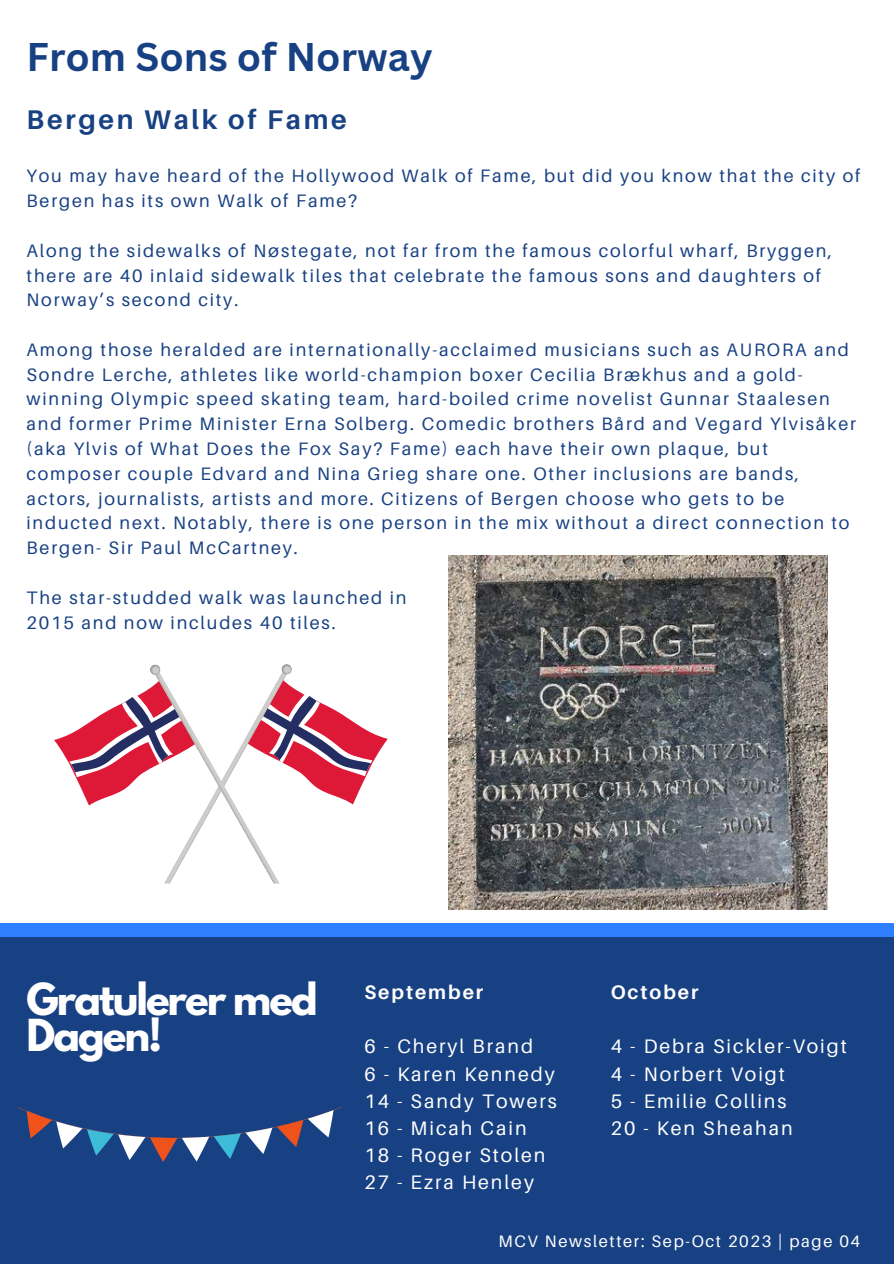
<style>
.page{position:relative;width:894px;height:1264px;background:#fff}
.page>*{position:absolute;margin:0;border:0;box-sizing:border-box;transform-origin:0 0}
.t1{font:700 39px/36px "League Spartan";letter-spacing:-.05em;color:#fff}
.t2{font:700 39px "Canva Sans";color:#184183}
.t3{font:700 27px "Aileron";letter-spacing:.1em;color:#184183}
.t4{font:19.5px/27px "Aileron";letter-spacing:.1em;color:#fff}
.t5{font:700 19.5px "Aileron";letter-spacing:.1em;color:#fff}
.t6{font:18px/24.8px "Aileron";letter-spacing:.1em;color:#184183}
.t7{font:16.5px "Aileron";letter-spacing:.1em;color:#fff}
</style>
<div class="page">
<div style="left:0;top:1219px;width:893px;height:44px;background:#184183"></div>
<div style="left:0;top:923px;width:893px;height:13px;background:#2e7fff"></div>
<div style="left:0;top:937px;width:893px;height:282px;background:#184183"></div>
<svg style="left:18px;top:1107px;width:324px;height:54px"></svg>
<img style="left:448px;top:555px;width:379px;height:354px">
<svg style="left:54px;top:664px;width:333px;height:219px"></svg>
<h1 class="t2" style="left:27px;top:29px;width:407px">From Sons of Norway</h1>
<h2 class="t3" style="left:27px;top:103px;width:322px">Bergen Walk of Fame</h2>
<p class="t6" style="left:27px;top:163px;width:835px">You may have heard of the Hollywood Walk of Fame, but did you know that the city of<br>Bergen has its own Walk of Fame?</p>
<p class="t6" style="left:27px;top:238px;width:807px">Along the sidewalks of Nøstegate, not far from the famous colorful wharf, Bryggen, there are 40 inlaid sidewalk tiles that celebrate the famous sons and daughters of<br>Norway’s second city.</p>
<p class="t6" style="left:27px;top:337px;width:830px">Among those heralded are internationally-acclaimed musicians such as AURORA and Sondre Lerche, athletes like world-champion boxer Cecilia Brækhus and a gold&shy;winning Olympic speed skating team, hard-boiled crime novelist Gunnar Staalesen and former Prime Minister Erna Solberg. Comedic brothers Bård and Vegard Ylvisåker (aka Ylvis of What Does the Fox Say? Fame) each have their own plaque, but composer couple Edvard and Nina Grieg share one. Other inclusions are bands, actors, journalists, artists and more. Citizens of Bergen choose who gets to be inducted next. Notably, there is one person in the mix without a direct connection to Bergen- Sir Paul McCartney.</p>
<p class="t6" style="left:27px;top:585px;width:381px">The star-studded walk was launched in<br>2015 and now includes 40 tiles.</p>
<h1 class="t1" style="left:27px;top:986px;width:292px">Gratulerer med<br>Dagen!</h1>
<p class="t5" style="left:364px;top:980px;width:120px">September</p>
<p class="t4" style="left:364px;top:1032px;width:194px">6 - Cheryl Brand<br>6 - Karen Kennedy<br>14 - Sandy Towers<br>16 - Micah Cain<br>18 - Roger Stolen<br>27 - Ezra Henley</p>
<p class="t5" style="left:610px;top:980px;width:89px">October</p>
<p class="t4" style="left:610px;top:1032px;width:238px">4 - Debra Sickler-Voigt<br>4 - Norbert Voigt<br>5 - Emilie Collins<br>20 - Ken Sheahan</p>
<p class="t7" style="left:498px;top:1230px;width:363px">MCV Newsletter: Sep-Oct 2023 | page 04</p>
</div>
